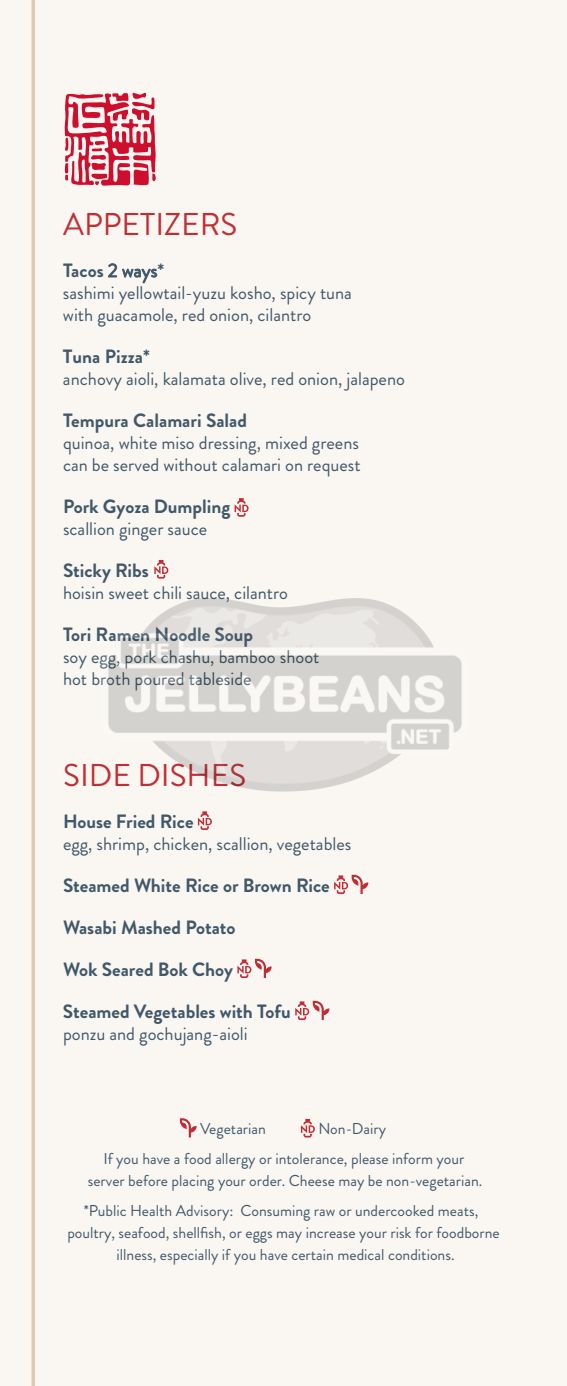
<style>
.page{position:relative;width:567px;height:1386px;background:#faf7f3}
.page>*{position:absolute;margin:0;border:0;box-sizing:border-box;transform-origin:0 0}
.t1{font:31.5px "Brandon Grotesque";color:#c02f34}
.t2{font:700 19.25px/42px "Brandon Grotesque";color:#415869}
.t3{font:18.38px/21.9px "Brandon Grotesque";color:#415869}
.t4{font:15.75px/29.9px "Brandon Grotesque";color:#415869}
.s1{font-weight:400}
</style>
<div class="page">
<hr style="left:32px;top:0;width:3px;height:1386px;background:#dfcbb2">
<svg style="left:180px;top:1118px;width:17px;height:19px"></svg>
<svg style="left:301px;top:1119px;width:14px;height:19px"></svg>
<svg style="left:237px;top:959px;width:35px;height:19px"></svg>
<svg style="left:295px;top:1001px;width:34px;height:19px"></svg>
<svg style="left:65px;top:93px;width:91px;height:93px"></svg>
<img style="left:108px;top:498px;width:354px;height:396px">
<h1 class="t1" style="left:63px;top:202px;width:176px">APPETIZERS</h1>
<p class="t2" style="left:63px;top:250px;width:103px">Tacos <span class="s1">2 ways</span>*</p>
<p class="t3" style="left:63px;top:282px;width:291px">sashimi yellowtail-yuzu kosho, spicy tuna with guacamole, red onion, cilantro</p>
<p class="t2" style="left:63px;top:336px;width:88px">Tuna Pizza*</p>
<p class="t3" style="left:63px;top:368px;width:343px">anchovy aioli, kalamata olive, red onion, jalapeno</p>
<p class="t2" style="left:63px;top:400px;width:186px">Tempura Calamari Salad</p>
<p class="t3" style="left:63px;top:432px;width:299px">quinoa, white miso dressing, mixed greens can be served without calamari on request</p>
<p class="t2" style="left:63px;top:486px;width:169px">Pork Gyoza Dumpling</p>
<p class="t3" style="left:63px;top:518px;width:146px">scallion ginger sauce</p>
<p class="t2" style="left:63px;top:550px;width:87px">Sticky Ribs</p>
<p class="t3" style="left:63px;top:582px;width:227px">hoisin sweet chili sauce, cilantro</p>
<p class="t2" style="left:63px;top:614px;width:192px">Tori Ramen Noodle Soup</p>
<p class="t3" style="left:63px;top:646px;width:258px">soy egg, pork chashu, bamboo shoot hot broth poured tableside</p>
<h1 class="t1" style="left:63px;top:753px;width:184px">SIDE DISHES</h1>
<p class="t2" style="left:63px;top:801px;width:132px">House Fried Rice</p>
<p class="t3" style="left:63px;top:833px;width:290px">egg, shrimp, chicken, scallion, vegetables</p>
<p class="t2" style="left:63px;top:865px;width:268px">Steamed White Rice or Brown Rice<br>Wasabi Mashed Potato<br>Wok Seared Bok Choy<br>Steamed Vegetables with Tofu</p>
<p class="t3" style="left:63px;top:1023px;width:186px">ponzu and gochujang-aioli</p>
<p class="t4" style="left:104px;top:1114px;width:362px;text-indent:215px">Non-Dairy<br>If you have a food allergy or intolerance, please inform your</p>
<p class="t4" style="left:84px;top:1166px;width:400px">server before placing your order. Cheese may be non-vegetarian. *Public Health Advisory: Consuming raw or undercooked meats,</p>
<p class="t4" style="left:67px;top:1222px;width:434px;line-height:22.1px;text-align:center">poultry, seafood, shellfish, or eggs may increase your risk for foodborne illness, especially if you have certain medical conditions.</p>
<p class="t4" style="left:200px;top:1114px;width:67px">Vegetarian</p>
</div>
